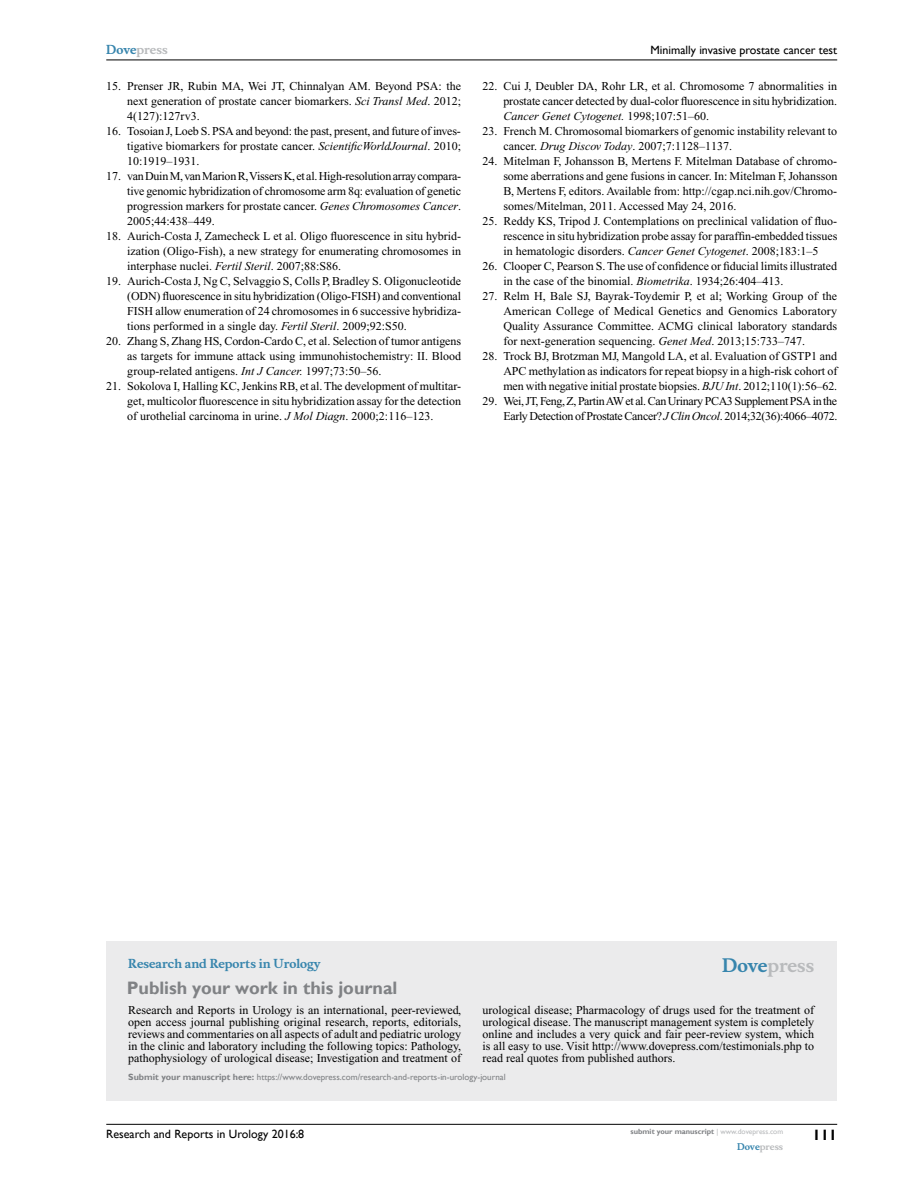
<style>
.page{position:relative;width:918px;height:1188px;background:#fff}
.page>*{position:absolute;margin:0;border:0;box-sizing:border-box;transform-origin:0 0}
.t1{font:700 18px "Gill Sans";color:#808285}
.t2{font:700 18px "Musee";color:#b8babc}
.t3{font:700 15px "Gill Sans";color:#000}
.t4{font:12px/15px "Times New Roman";color:#000;text-align:justify}
.t5{font:12px/15px "Times New Roman";letter-spacing:-.03em;color:#000;text-align:right}
.t6{font:12px "Gill Sans";color:#000}
.t7{font:700 12px "Musee";color:#3785ad}
.t8{font:700 12px "Musee";color:#b8babc}
.t9{font:9px "Gill Sans";color:#808285}
.t10{font:700 9px "Musee";color:#b8babc}
.t11{font:700 7.5px "Gill Sans";color:#808285}
.s1{color:#3785ad}
.s2{font-style:italic}
.s3{font-weight:700}
.s4{font-weight:400;color:#b8babc}
</style>
<div class="page">
<div style="left:106px;top:941px;width:731px;height:159px;background:#ebebec"></div>
<hr style="left:106px;top:1124px;width:731px;height:1px;background:#000">
<hr style="left:106px;top:60px;width:731px;height:1px;background:#000">
<p class="t8" style="left:106px;top:43px;width:63px"><span class="s1">Dove</span>press</p>
<p class="t4" style="left:127px;top:79px;width:335px;text-indent:-21px">15. Prenser JR, Rubin MA, Wei JT, Chinnalyan AM. Beyond PSA: the next generation of prostate cancer biomarkers. <span class="s2">Sci Transl Med</span>. 2012; 4(127):127rv3.</p>
<p class="t4" style="left:127px;top:124px;width:335px;text-indent:-21px">16. Tosoian J, Loeb S. PSA and beyond: the past, present, and future of inves&shy;tigative biomarkers for prostate cancer. <span class="s2">ScientificWorldJournal</span>. 2010; 10:1919–1931.</p>
<p class="t4" style="left:127px;top:169px;width:335px;text-indent:-21px">17. van Duin M, van Marion R, Vissers K, et al. High-resolution array compara&shy;tive genomic hybridization of chromosome arm 8q: evaluation of genetic progression markers for prostate cancer. <span class="s2">Genes Chromosomes Cancer</span>.<br>2005;44:438–449.</p>
<p class="t4" style="left:127px;top:229px;width:335px;text-indent:-21px">18. Aurich-Costa J, Zamecheck L et al. Oligo fluorescence in situ hybrid&shy;ization (Oligo-Fish), a new strategy for enumerating chromosomes in interphase nuclei. <span class="s2">Fertil Steril</span>. 2007;88:S86.</p>
<p class="t4" style="left:127px;top:274px;width:335px;text-indent:-21px">19. Aurich-Costa J, Ng C, Selvaggio S, Colls P, Bradley S. Oligonucleotide (ODN) fluorescence in situ hybridization (Oligo-FISH) and conventional FISH allow enumeration of 24 chromosomes in 6 successive hybridiza&shy;tions performed in a single day. <span class="s2">Fertil Steril</span>. 2009;92:S50.</p>
<p class="t4" style="left:127px;top:334px;width:335px;text-indent:-21px">20. Zhang S, Zhang HS, Cordon-Cardo C, et al. Selection of tumor antigens as targets for immune attack using immunohistochemistry: II. Blood group-related antigens. <span class="s2">Int J Cancer.</span> 1997;73:50–56.</p>
<p class="t4" style="left:127px;top:379px;width:335px;text-indent:-21px">21. Sokolova I, Halling KC, Jenkins RB, et al. The development of multitar&shy;get, multicolor fluorescence in situ hybridization assay for the detection of urothelial carcinoma in urine. <span class="s2">J Mol Diagn</span>. 2000;2:116–123.</p>
<p class="t6" style="left:651px;top:43px;width:188px">Minimally invasive prostate cancer test</p>
<p class="t4" style="left:503px;top:79px;width:335px;text-indent:-21px">22. Cui J, Deubler DA, Rohr LR, et al. Chromosome 7 abnormalities in prostate cancer detected by dual-color fluorescence in situ hybridization.<br><span class="s2">Cancer Genet Cytogenet.</span> 1998;107:51–60.</p>
<p class="t4" style="left:503px;top:124px;width:335px;text-indent:-21px">23. French M. Chromosomal biomarkers of genomic instability relevant to cancer. <span class="s2">Drug Discov Today</span>. 2007;7:1128–1137.</p>
<p class="t4" style="left:503px;top:154px;width:336px;text-indent:-21px">24. Mitelman F, Johansson B, Mertens F. Mitelman Database of chromo&shy;some aberrations and gene fusions in cancer. In: Mitelman F, Johansson B, Mertens F, editors. Available from: http://cgap.nci.nih.gov/Chromo&shy;somes/Mitelman, 2011. Accessed May 24, 2016.</p>
<p class="t4" style="left:503px;top:214px;width:336px;text-indent:-21px">25. Reddy KS, Tripod J. Contemplations on preclinical validation of fluo&shy;rescence in situ hybridization probe assay for paraffin-embedded tissues in hematologic disorders. <span class="s2">Cancer Genet Cytogenet</span>. 2008;183:1–5</p>
<p class="t4" style="left:503px;top:259px;width:335px;text-indent:-21px">26. Clooper C, Pearson S. The use of confidence or fiducial limits illustrated in the case of the binomial. <span class="s2">Biometrika</span>. 1934;26:404–413.</p>
<p class="t4" style="left:503px;top:289px;width:335px;text-indent:-21px">27. Relm H, Bale SJ, Bayrak-Toydemir P, et al; Working Group of the American College of Medical Genetics and Genomics Laboratory Quality Assurance Committee. ACMG clinical laboratory standards for next-generation sequencing. <span class="s2">Genet Med</span>. 2013;15:733–747.</p>
<p class="t4" style="left:503px;top:349px;width:335px;text-indent:-21px">28. Trock BJ, Brotzman MJ, Mangold LA, et al. Evaluation of GSTP1 and APC methylation as indicators for repeat biopsy in a high-risk cohort of men with negative initial prostate biopsies. <span class="s2">BJU Int</span>. 2012;110(1):56–62.</p>
<p class="t5" style="left:482px;top:394px;width:357px">29. Wei, JT, Feng, Z, Partin AW et al. Can Urinary PCA3 Supplement PSA in the<br>Early Detection of Prostate Cancer? <span class="s2">J Clin Oncol</span>. 2014;32(36):4066–4072.</p>
<p class="t7" style="left:128px;top:956px;width:194px">Research and Reports in Urology</p>
<h1 class="t1" style="left:127px;top:977px;width:272px">Publish your work in this journal</h1>
<h1 class="t2" style="left:722px;top:955px;width:94px"><span class="s1">Dove</span>press</h1>
<p class="t4" style="left:128px;top:1004px;width:334px;line-height:12px">Research and Reports in Urology is an international, peer-reviewed, open access journal publishing original research, reports, editorials, reviews and commentaries on all aspects of adult and pediatric urology in the clinic and laboratory including the following topics: Pathology, pathophysiology of urological disease; Investigation and treatment of</p>
<p class="t4" style="left:482px;top:1004px;width:333px;line-height:12px">urological disease; Pharmacology of drugs used for the treatment of urological disease. The manuscript management system is completely online and includes a very quick and fair peer-review system, which is all easy to use. Visit http://www.dovepress.com/testimonials.php to read real quotes from published authors.</p>
<p class="t9" style="left:128px;top:1072px;width:379px"><span class="s3">Submit your manuscript here:</span> https://www.dovepress.com/research-and-reports-in-urology-journal</p>
<p class="t6" style="left:106px;top:1127px;width:200px">Research and Reports in Urology 2016:8</p>
<p class="t11" style="left:631px;top:1127px;width:154px">submit your manuscript <span class="s4">| www.dovepress.com</span></p>
<p class="t10" style="left:737px;top:1141px;width:48px"><span class="s1">Dove</span>press</p>
<p class="t3" style="left:812px;top:1126px;width:26px">111</p>
</div>
